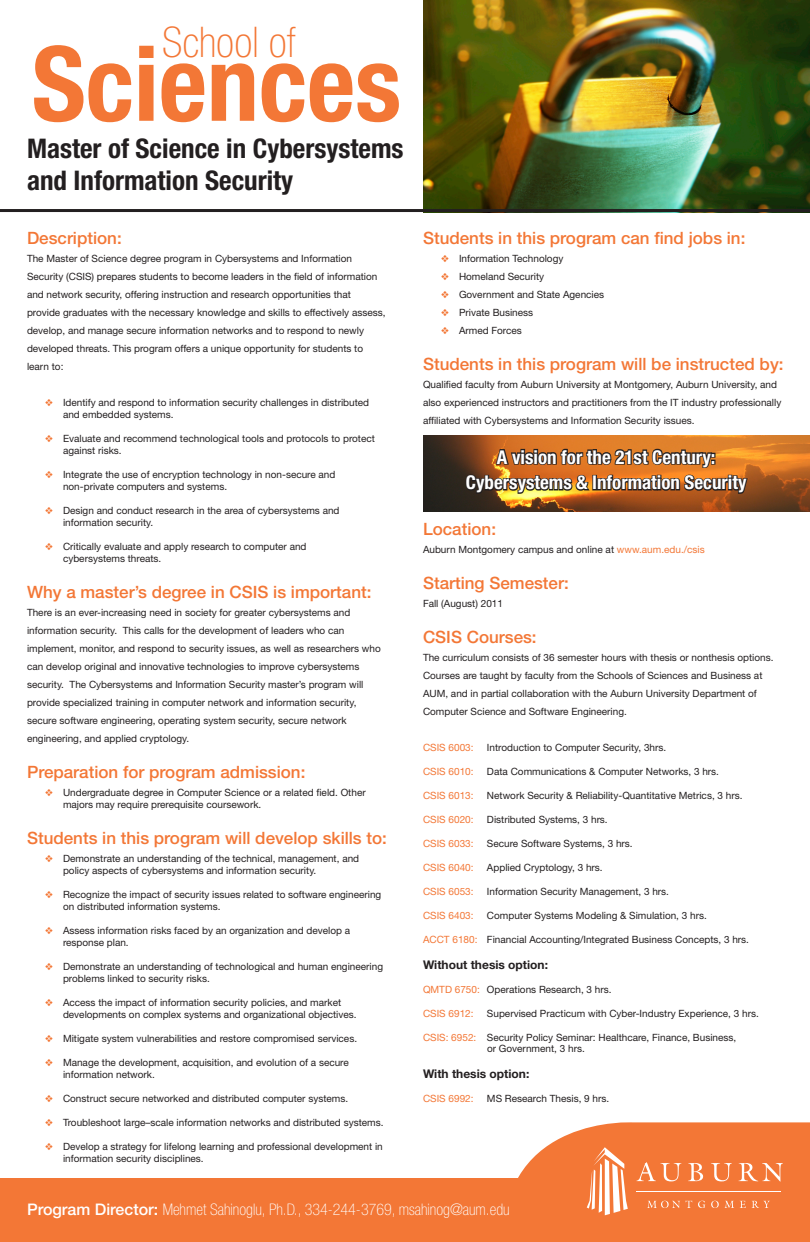
<style>
.page{position:relative;width:810px;height:1242px;background:#fff}
.page>*{position:absolute;margin:0;border:0;box-sizing:border-box;transform-origin:0 0}
.t1{font:700 condensed 103.9px "Helvetica Neue LT Std";color:#f37736}
.t2{font:100 condensed 42.4px "Helvetica Neue LT Std";color:#f37736}
.t3{font:700 condensed 27.1px/31.1px "Helvetica Neue LT Std";color:#231f20}
.t4{font:700 condensed 19px "Helvetica Neue LT Std";color:#fff}
.t5{font:500 17px "Helvetica Neue LT Std";color:#f37736}
.t6{font:100 condensed 16px "Helvetica Neue LT Std";color:#fff}
.t7{font:700 12px "Helvetica Neue LT Std";color:#231f20}
.t8{font:10px/18px "Helvetica Neue LT Std";color:#231f20}
.t9{font:10px "Helvetica Neue LT Std";color:#f37736}
.s1{color:#f37736}
.s2{font-weight:500;font-stretch:normal}
</style>
<div class="page">
<img style="left:423px;top:436px;width:387px;height:75px">
<svg style="left:465px;top:435px;width:284px;height:73px;background:#9c5b23"></svg>
<svg style="left:518px;top:1122px;width:292px;height:120px;background:#f4864c"></svg>
<img style="left:424px;top:0;width:386px;height:209px">
<hr style="left:0;top:209px;width:810px;height:3px;background:#231f20">
<div style="left:0;top:1178px;width:537px;height:64px;background:#f37736"></div>
<p class="t2" style="left:162px;top:19px;width:135px">School of</p>
<p class="t1" style="left:32px;top:21px;width:371px">Sciences</p>
<p class="t3" style="left:27px;top:133px;width:378px">Master of Science in Cybersystems and Information Security</p>
<p class="t5" style="left:27px;top:227px;width:96px">Description:</p>
<p class="t8" style="left:27px;top:249px;width:360px">The Master of Science degree program in Cybersystems and Information Security (CSIS) prepares students to become leaders in the field of information and network security, offering instruction and research opportunities that provide graduates with the necessary knowledge and skills to effectively assess, develop, and manage secure information networks and to respond to newly developed threats. This program offers a unique opportunity for students to learn to:</p>
<p class="t8" style="left:63px;top:396px;width:308px;line-height:12px;text-indent:-18px"><span class="s1">❖</span> Identify and respond to information security challenges in distributed and embedded systems.</p>
<p class="t8" style="left:63px;top:432px;width:313px;line-height:12px;text-indent:-18px"><span class="s1">❖</span> Evaluate and recommend technological tools and protocols to protect against risks.</p>
<p class="t8" style="left:45px;top:465px;width:292px"><span class="s1">❖</span> Integrate the use of encryption technology in non-secure and</p>
<p class="t8" style="left:63px;top:477px;width:166px">non-private computers and systems.</p>
<p class="t8" style="left:63px;top:504px;width:278px;line-height:12px;text-indent:-18px"><span class="s1">❖</span> Design and conduct research in the area of cybersystems and information security.</p>
<p class="t8" style="left:45px;top:537px;width:263px"><span class="s1">❖</span> Critically evaluate and apply research to computer and</p>
<p class="t8" style="left:63px;top:549px;width:100px">cybersystems threats.</p>
<p class="t5" style="left:27px;top:581px;width:346px">Why a master’s degree in CSIS is important:</p>
<p class="t8" style="left:27px;top:603px;width:355px">There is an ever-increasing need in society for greater cybersystems and information security. This calls for the development of leaders who can implement, monitor, and respond to security issues, as well as researchers who can develop original and innovative technologies to improve cybersystems security. The Cybersystems and Information Security master’s program will provide specialized training in computer network and information security, secure software engineering, operating system security, secure network engineering, and applied cryptology.</p>
<p class="t5" style="left:27px;top:761px;width:280px">Preparation for program admission:</p>
<p class="t8" style="left:63px;top:786px;width:304px;line-height:12px;text-indent:-18px"><span class="s1">❖</span> Undergraduate degree in Computer Science or a related field. Other majors may require prerequisite coursework.</p>
<p class="t5" style="left:27px;top:827px;width:361px">Students in this program will develop skills to:</p>
<p class="t8" style="left:63px;top:852px;width:298px;line-height:12px;text-indent:-18px"><span class="s1">❖</span> Demonstrate an understanding of the technical, management, and policy aspects of cybersystems and information security.</p>
<p class="t8" style="left:63px;top:888px;width:320px;line-height:12px;text-indent:-18px"><span class="s1">❖</span> Recognize the impact of security issues related to software engineering on distributed information systems.</p>
<p class="t8" style="left:45px;top:921px;width:307px"><span class="s1">❖</span> Assess information risks faced by an organization and develop a</p>
<p class="t8" style="left:63px;top:933px;width:67px">response plan.</p>
<p class="t8" style="left:63px;top:960px;width:322px;line-height:12px;text-indent:-18px"><span class="s1">❖</span> Demonstrate an understanding of technological and human engineering problems linked to security risks.</p>
<p class="t8" style="left:63px;top:996px;width:295px;line-height:12px;text-indent:-18px"><span class="s1">❖</span> Access the impact of information security policies, and market developments on complex systems and organizational objectives.</p>
<p class="t8" style="left:45px;top:1029px;width:314px"><span class="s1">❖</span> Mitigate system vulnerabilities and restore compromised services.</p>
<p class="t8" style="left:63px;top:1056px;width:287px;line-height:12px;text-indent:-18px"><span class="s1">❖</span> Manage the development, acquisition, and evolution of a secure information network.</p>
<p class="t8" style="left:45px;top:1089px;width:305px"><span class="s1">❖</span> Construct secure networked and distributed computer systems.</p>
<p class="t8" style="left:45px;top:1113px;width:340px"><span class="s1">❖</span> Troubleshoot large–scale information networks and distributed systems.</p>
<p class="t8" style="left:63px;top:1140px;width:321px;line-height:12px;text-indent:-18px"><span class="s1">❖</span> Develop a strategy for lifelong learning and professional development in information security disciplines.</p>
<p class="t5" style="left:423px;top:227px;width:324px">Students in this program can find jobs in:</p>
<p class="t8" style="left:441px;top:249px;width:124px"><span class="s1">❖</span> Information Technology</p>
<p class="t8" style="left:441px;top:267px;width:105px"><span class="s1">❖</span> Homeland Security</p>
<p class="t8" style="left:441px;top:285px;width:165px"><span class="s1">❖</span> Government and State Agencies</p>
<p class="t8" style="left:441px;top:303px;width:94px"><span class="s1">❖</span> Private Business</p>
<p class="t8" style="left:441px;top:321px;width:82px"><span class="s1">❖</span> Armed Forces</p>
<p class="t5" style="left:423px;top:353px;width:362px">Students in this program will be instructed by:</p>
<p class="t8" style="left:423px;top:375px;width:360px">Qualified faculty from Auburn University at Montgomery, Auburn University, and also experienced instructors and practitioners from the IT industry professionally affiliated with Cybersystems and Information Security issues.</p>
<p class="t4" style="left:497px;top:445px;width:220px">A vision for the 21st Century:</p>
<p class="t4" style="left:466px;top:471px;width:282px">Cybersystems &amp; Information Security</p>
<p class="t5" style="left:423px;top:519px;width:75px">Location:</p>
<p class="t8" style="left:423px;top:541px;width:283px">Auburn Montgomery campus and online at <span class="s1">www.aum.edu./csis</span></p>
<p class="t5" style="left:423px;top:573px;width:147px">Starting Semester:</p>
<p class="t8" style="left:423px;top:595px;width:82px">Fall (August) 2011</p>
<p class="t5" style="left:423px;top:627px;width:115px">CSIS Courses:</p>
<p class="t8" style="left:423px;top:649px;width:352px">The curriculum consists of 36 semester hours with thesis or nonthesis options.<br>Courses are taught by faculty from the Schools of Sciences and Business at AUM, and in partial collaboration with the Auburn University Department of Computer Science and Software Engineering.</p>
<p class="t9" style="left:423px;top:742px;width:52px">CSIS 6003:</p>
<p class="t8" style="left:487px;top:739px;width:181px">Introduction to Computer Security, 3hrs.</p>
<p class="t9" style="left:423px;top:766px;width:52px">CSIS 6010:</p>
<p class="t8" style="left:487px;top:763px;width:234px">Data Communications &amp; Computer Networks, 3 hrs.</p>
<p class="t9" style="left:423px;top:790px;width:52px">CSIS 6013:</p>
<p class="t8" style="left:487px;top:787px;width:257px">Network Security &amp; Reliability-Quantitative Metrics, 3 hrs.</p>
<p class="t9" style="left:423px;top:814px;width:52px">CSIS 6020:</p>
<p class="t8" style="left:487px;top:811px;width:122px">Distributed Systems, 3 hrs.</p>
<p class="t9" style="left:423px;top:838px;width:52px">CSIS 6033:</p>
<p class="t8" style="left:487px;top:835px;width:147px">Secure Software Systems, 3 hrs.</p>
<p class="t9" style="left:423px;top:862px;width:52px">CSIS 6040:</p>
<p class="t8" style="left:487px;top:859px;width:117px">Applied Cryptology, 3 hrs.</p>
<p class="t9" style="left:423px;top:886px;width:52px">CSIS 6053:</p>
<p class="t8" style="left:487px;top:883px;width:184px">Information Security Management, 3 hrs.</p>
<p class="t9" style="left:423px;top:910px;width:52px">CSIS 6403:</p>
<p class="t8" style="left:487px;top:907px;width:221px">Computer Systems Modeling &amp; Simulation, 3 hrs.</p>
<p class="t8" style="left:423px;top:931px;width:328px"><span class="s1">ACCT 6180:</span> Financial Accounting/Integrated Business Concepts, 3 hrs.</p>
<p class="t7" style="left:423px;top:957px;width:127px">Without thesis option:</p>
<p class="t8" style="left:423px;top:980px;width:190px"><span class="s1">QMTD 6750:</span> Operations Research, 3 hrs.</p>
<p class="t9" style="left:423px;top:1007px;width:52px">CSIS 6912:</p>
<p class="t8" style="left:487px;top:1004px;width:273px">Supervised Practicum with Cyber-Industry Experience, 3 hrs.</p>
<p class="t8" style="left:423px;top:1028px;width:315px"><span class="s1">CSIS: 6952:</span> Security Policy Seminar: Healthcare, Finance, Business,</p>
<p class="t8" style="left:487px;top:1040px;width:99px">or Government, 3 hrs.</p>
<p class="t7" style="left:423px;top:1066px;width:108px">With thesis option:</p>
<p class="t9" style="left:423px;top:1092px;width:52px">CSIS 6992:</p>
<p class="t8" style="left:487px;top:1089px;width:124px">MS Research Thesis, 9 hrs.</p>
<p class="t6" style="left:27px;top:1201px;width:484px"><span class="s2">Program Director:</span> Mehmet Sahinoglu, Ph.D., 334-244-3769, msahinog@aum.edu</p>
</div>
